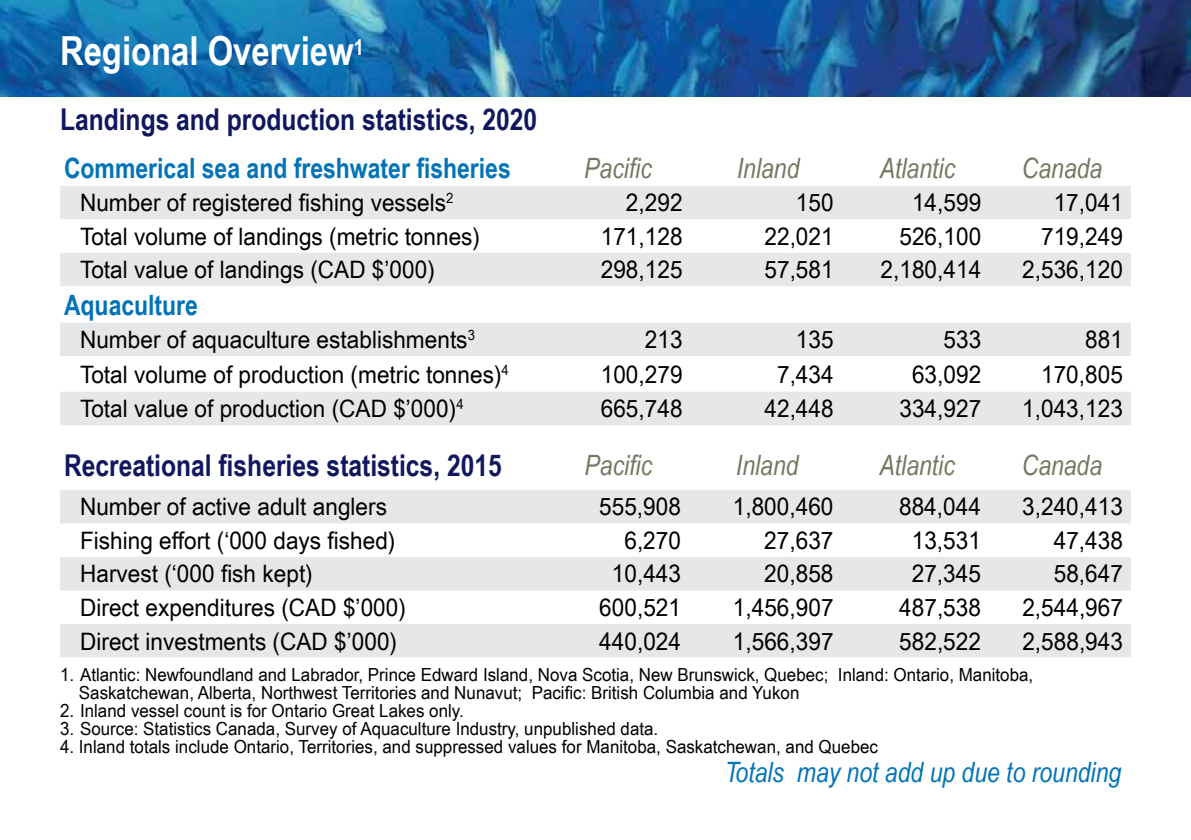
<style>
.page{position:relative;width:1191px;height:840px;background:#fff}
.page>*{position:absolute;margin:0;border:0;box-sizing:border-box;transform-origin:0 0}
.t1{font:700 40px "Arial Narrow";color:#fff}
.t2{font:700 30px "Arial Narrow";color:#11175e}
.t3{font:italic 28px "Arial Narrow";color:#767662}
.t4{font:700 28px "Arial Narrow";color:#0073b7}
.t5{font:italic 28px "Arial Narrow";color:#0073b7}
.t6{font:24px "Arial Narrow";color:#000;scale:1.15 1}
.t7{font:18px/18px "Arial Narrow";color:#000;scale:1.15 1}
</style>
<div class="page">
<img style="left:0;top:0;width:1191px;height:96px">
<svg style="left:60px;top:186px;width:1071px;height:239px;fill:#e6e7e8"></svg>
<svg style="left:60px;top:490px;width:1071px;height:167px;fill:#e6e7e8"></svg>
<h1 class="t1" style="left:60px;top:21px;width:305px">Regional Overview<sup>1</sup></h1>
<p class="t2" style="left:60px;top:97px;width:479px">Landings and production statistics, 2020</p>
<p class="t4" style="left:64px;top:146px;width:448px">Commerical sea and freshwater fisheries</p>
<p class="t3" style="left:584px;top:148px;width:69px">Pacific</p>
<p class="t3" style="left:737px;top:148px;width:64px">Inland</p>
<p class="t3" style="left:880px;top:148px;width:77px">Atlantic</p>
<p class="t3" style="left:1022px;top:148px;width:82px">Canada</p>
<p class="t6" style="left:80px;top:185px;width:326px">Number of registered fishing vessels<sup>2</sup></p>
<p class="t6" style="left:626px;top:185px;width:51px">2,292</p>
<p class="t6" style="left:796px;top:185px;width:34px">150</p>
<p class="t6" style="left:912px;top:185px;width:62px">14,599</p>
<p class="t6" style="left:1053px;top:185px;width:62px">17,041</p>
<p class="t6" style="left:80px;top:218px;width:349px">Total volume of landings (metric tonnes)</p>
<p class="t6" style="left:601px;top:218px;width:73px">171,128</p>
<p class="t6" style="left:764px;top:218px;width:62px">22,021</p>
<p class="t6" style="left:899px;top:218px;width:73px">526,100</p>
<p class="t6" style="left:1041px;top:218px;width:73px">719,249</p>
<p class="t6" style="left:80px;top:252px;width:310px">Total value of landings (CAD $’000)</p>
<p class="t6" style="left:601px;top:252px;width:73px">298,125</p>
<p class="t6" style="left:764px;top:252px;width:62px">57,581</p>
<p class="t6" style="left:880px;top:252px;width:89px">2,180,414</p>
<p class="t6" style="left:1022px;top:252px;width:89px">2,536,120</p>
<p class="t4" style="left:64px;top:283px;width:135px">Aquaculture</p>
<p class="t6" style="left:80px;top:322px;width:345px">Number of aquaculture establishments<sup>3</sup></p>
<p class="t6" style="left:645px;top:322px;width:34px">213</p>
<p class="t6" style="left:796px;top:322px;width:34px">135</p>
<p class="t6" style="left:943px;top:322px;width:34px">533</p>
<p class="t6" style="left:1085px;top:322px;width:34px">881</p>
<p class="t6" style="left:80px;top:356px;width:374px">Total volume of production (metric tonnes)<sup>4</sup></p>
<p class="t6" style="left:601px;top:356px;width:73px">100,279</p>
<p class="t6" style="left:777px;top:356px;width:51px">7,434</p>
<p class="t6" style="left:912px;top:356px;width:62px">63,092</p>
<p class="t6" style="left:1041px;top:356px;width:73px">170,805</p>
<p class="t6" style="left:80px;top:391px;width:335px">Total value of production (CAD $’000)<sup>4</sup></p>
<p class="t6" style="left:601px;top:391px;width:73px">665,748</p>
<p class="t6" style="left:764px;top:391px;width:62px">42,448</p>
<p class="t6" style="left:899px;top:391px;width:73px">334,927</p>
<p class="t6" style="left:1022px;top:391px;width:89px">1,043,123</p>
<p class="t2" style="left:64px;top:442px;width:439px">Recreational fisheries statistics, 2015</p>
<p class="t3" style="left:584px;top:445px;width:69px">Pacific</p>
<p class="t3" style="left:736px;top:445px;width:64px">Inland</p>
<p class="t3" style="left:879px;top:445px;width:77px">Atlantic</p>
<p class="t3" style="left:1021px;top:445px;width:82px">Canada</p>
<p class="t6" style="left:80px;top:489px;width:268px">Number of active adult anglers</p>
<p class="t6" style="left:599px;top:489px;width:73px">555,908</p>
<p class="t6" style="left:733px;top:489px;width:89px">1,800,460</p>
<p class="t6" style="left:899px;top:489px;width:73px">884,044</p>
<p class="t6" style="left:1022px;top:489px;width:89px">3,240,413</p>
<p class="t6" style="left:80px;top:522px;width:276px">Fishing effort (‘000 days fished)</p>
<p class="t6" style="left:624px;top:522px;width:51px">6,270</p>
<p class="t6" style="left:764px;top:522px;width:62px">27,637</p>
<p class="t6" style="left:911px;top:522px;width:62px">13,531</p>
<p class="t6" style="left:1053px;top:522px;width:62px">47,438</p>
<p class="t6" style="left:80px;top:556px;width:204px">Harvest (‘000 fish kept)</p>
<p class="t6" style="left:612px;top:556px;width:62px">10,443</p>
<p class="t6" style="left:764px;top:556px;width:62px">20,858</p>
<p class="t6" style="left:911px;top:556px;width:62px">27,345</p>
<p class="t6" style="left:1053px;top:556px;width:62px">58,647</p>
<p class="t6" style="left:80px;top:589px;width:285px">Direct expenditures (CAD $’000)</p>
<p class="t6" style="left:599px;top:589px;width:73px">600,521</p>
<p class="t6" style="left:733px;top:589px;width:89px">1,456,907</p>
<p class="t6" style="left:899px;top:589px;width:73px">487,538</p>
<p class="t6" style="left:1022px;top:589px;width:89px">2,544,967</p>
<p class="t6" style="left:80px;top:623px;width:277px">Direct investments (CAD $’000)</p>
<p class="t6" style="left:599px;top:623px;width:73px">440,024</p>
<p class="t6" style="left:733px;top:623px;width:89px">1,566,397</p>
<p class="t6" style="left:899px;top:623px;width:73px">582,522</p>
<p class="t6" style="left:1022px;top:623px;width:89px">2,588,943</p>
<p class="t7" style="left:79px;top:665px;width:831px;text-indent:-19px">1. Atlantic: Newfoundland and Labrador, Prince Edward Island, Nova Scotia, New Brunswick, Quebec; Inland: Ontario, Manitoba,<br>Saskatchewan, Alberta, Northwest Territories and Nunavut; Pacific: British Columbia and Yukon</p>
<p class="t7" style="left:60px;top:701px;width:353px">2. Inland vessel count is for Ontario Great Lakes only.</p>
<p class="t7" style="left:60px;top:719px;width:522px">3. Source: Statistics Canada, Survey of Aquaculture Industry, unpublished data.</p>
<p class="t7" style="left:60px;top:737px;width:713px">4. Inland totals include Ontario, Territories, and suppressed values for Manitoba, Saskatchewan, and Quebec</p>
<p class="t5" style="left:724px;top:752px;width:398px">Totals may not add up due to rounding</p>
</div>
